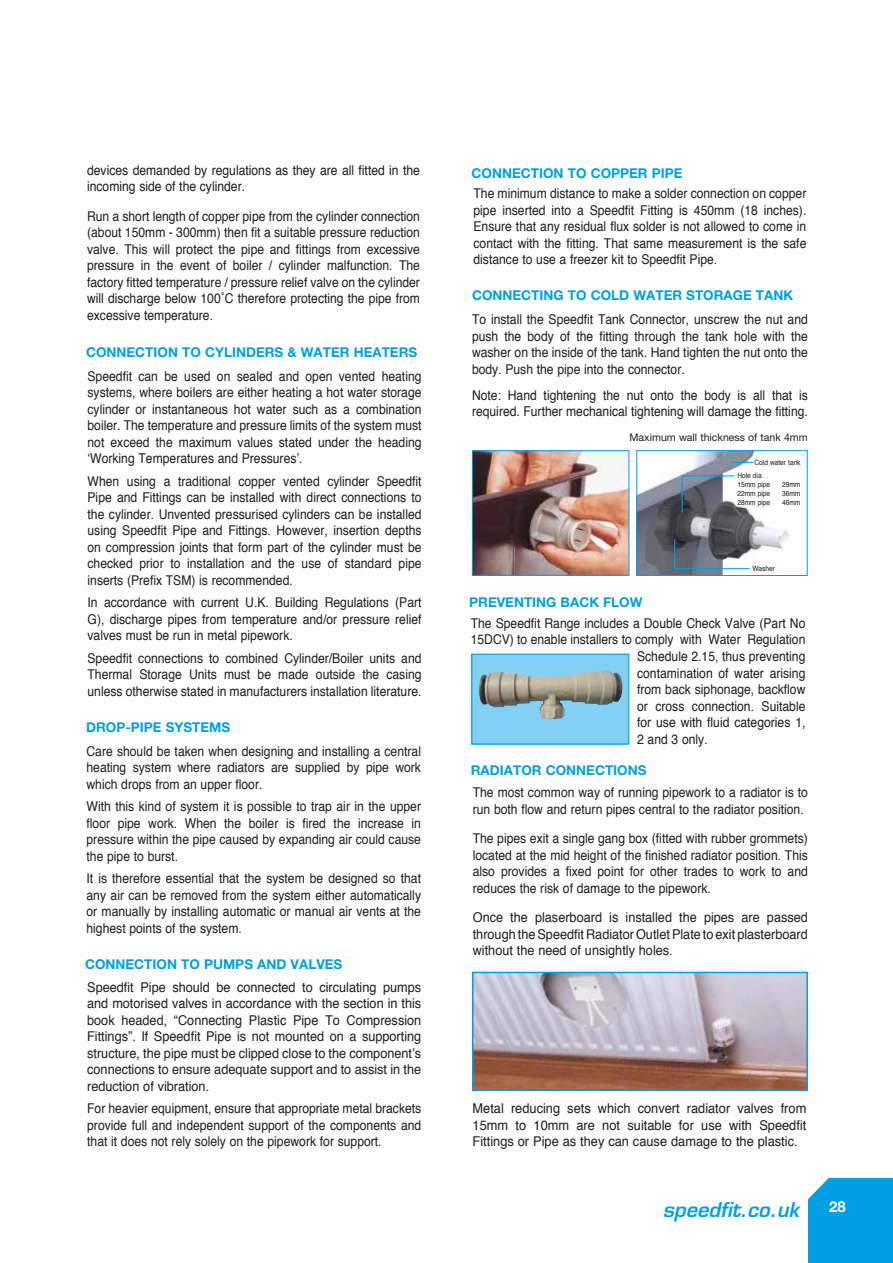
<style>
.page{position:relative;width:893px;height:1263px;background:#fff}
.page>*{position:absolute;margin:0;border:0;box-sizing:border-box;transform-origin:0 0}
.t1{font:italic 600 19.95px "Eurostile";color:#009fe3}
.t2{font:700 15px "Helvetica Neue";color:#fff}
.t3{font:13.5px/16.5px "Helvetica";color:#1d1d1b;text-align:justify;scale:.9 1}
.t4{font:13.5px/16.5px "Helvetica";color:#1d1d1b;text-align:justify;scale:.94 1}
.t5{font:700 13.5px "Helvetica Neue";color:#009fe3}
.t6{font:13.5px/16.5px "Helvetica";color:#1d1d1b;text-align:justify;scale:.95 1}
.t7{font:10.5px "Helvetica Neue";color:#1d1d1b}
.t8{font:7.35px/8.9px "Helvetica";color:#1d1d1b;scale:.9 1}
</style>
<div class="page">
<div style="left:808px;top:1178px;width:85px;height:85px;background:#009fe3"></div>
<img style="left:638px;top:452px;width:151px;height:122px">
<div style="left:636px;top:450px;width:172px;height:126px;border:1px solid #009fe3"></div>
<svg style="left:674px;top:540px;width:1px;height:28px"></svg>
<hr style="left:674px;top:568px;width:76px;height:1px;background:#009fe3">
<hr style="left:682px;top:475px;width:52px;height:1px;background:#009fe3">
<svg style="left:730px;top:462px;width:23px;height:1px"></svg>
<hr style="left:682px;top:476px;width:1px;height:36px;background:#009fe3">
<img style="left:474px;top:452px;width:153px;height:122px">
<div style="left:472px;top:450px;width:157px;height:126px;border:1px solid #009fe3"></div>
<div style="left:472px;top:654px;width:157px;height:90px;background:#83d0f5"></div>
<img style="left:479px;top:670px;width:143px;height:49px">
<div style="left:471px;top:654px;width:158px;height:90px;border:1px solid #009fe3"></div>
<img style="left:475px;top:975px;width:330px;height:113px">
<div style="left:472px;top:972px;width:336px;height:119px;border:2px solid #009fe3"></div>
<p class="t3" style="left:87px;top:162px;width:371px">devices demanded by regulations as they are all fitted in the incoming side of the cylinder.</p>
<p class="t3" style="left:87px;top:208px;width:371px">Run a short length of copper pipe from the cylinder connection (about 150mm - 300mm) then fit a suitable pressure reduction valve. This will protect the pipe and fittings from excessive pressure in the event of boiler / cylinder malfunction. The factory fitted temperature / pressure relief valve on the cylinder will discharge below 100˚C therefore protecting the pipe from excessive temperature.</p>
<p class="t5" style="left:86px;top:343px;width:333px">CONNECTION TO CYLINDERS &amp; WATER HEATERS</p>
<p class="t3" style="left:88px;top:368px;width:373px">Speedfit can be used on sealed and open vented heating systems, where boilers are either heating a hot water storage cylinder or instantaneous hot water such as a combination boiler. The temperature and pressure limits of the system must not exceed the maximum values stated under the heading ‘Working Temperatures and Pressures’.</p>
<p class="t3" style="left:88px;top:473px;width:373px">When using a traditional copper vented cylinder Speedfit Pipe and Fittings can be installed with direct connections to the cylinder. Unvented pressurised cylinders can be installed using Speedfit Pipe and Fittings. However, insertion depths on compression joints that form part of the cylinder must be checked prior to installation and the use of standard pipe inserts (Prefix TSM) is recommended.</p>
<p class="t3" style="left:88px;top:595px;width:373px">In accordance with current U.K. Building Regulations (Part G), discharge pipes from temperature and/or pressure relief valves must be run in metal pipework.</p>
<p class="t3" style="left:88px;top:650px;width:373px">Speedfit connections to combined Cylinder/Boiler units and Thermal Storage Units must be made outside the casing unless otherwise stated in manufacturers installation literature.</p>
<p class="t5" style="left:86px;top:719px;width:146px">DROP-PIPE SYSTEMS</p>
<p class="t3" style="left:87px;top:743px;width:373px">Care should be taken when designing and installing a central heating system where radiators are supplied by pipe work which drops from an upper floor.</p>
<p class="t3" style="left:87px;top:799px;width:373px">With this kind of system it is possible to trap air in the upper floor pipe work. When the boiler is fired the increase in pressure within the pipe caused by expanding air could cause the pipe to burst.</p>
<p class="t3" style="left:87px;top:871px;width:373px">It is therefore essential that the system be designed so that any air can be removed from the system either automatically or manually by installing automatic or manual air vents at the highest points of the system.</p>
<p class="t5" style="left:85px;top:956px;width:259px">CONNECTION TO PUMPS AND VALVES</p>
<p class="t4" style="left:87px;top:979px;width:357px">Speedfit Pipe should be connected to circulating pumps and motorised valves in accordance with the section in this book headed, “Connecting Plastic Pipe To Compression Fittings”. If Speedfit Pipe is not mounted on a supporting structure, the pipe must be clipped close to the component’s connections to ensure adequate support and to assist in the reduction of vibration.</p>
<p class="t3" style="left:87px;top:1101px;width:373px">For heavier equipment, ensure that appropriate metal brackets provide full and independent support of the components and that it does not rely solely on the pipework for support.</p>
<p class="t5" style="left:472px;top:164px;width:212px">CONNECTION TO COPPER PIPE</p>
<p class="t3" style="left:473px;top:186px;width:371px">The minimum distance to make a solder connection on copper pipe inserted into a Speedfit Fitting is 450mm (18 inches).<br>Ensure that any residual flux solder is not allowed to come in contact with the fitting. That same measurement is the safe distance to use a freezer kit to Speedfit Pipe.</p>
<p class="t5" style="left:472px;top:287px;width:323px">CONNECTING TO COLD WATER STORAGE TANK</p>
<p class="t3" style="left:472px;top:312px;width:375px">To install the Speedfit Tank Connector, unscrew the nut and push the body of the fitting through the tank hole with the washer on the inside of the tank. Hand tighten the nut onto the body. Push the pipe into the connector.</p>
<p class="t3" style="left:472px;top:387px;width:375px">Note: Hand tightening the nut onto the body is all that is required. Further mechanical tightening will damage the fitting.</p>
<p class="t7" style="left:629px;top:431px;width:180px">Maximum wall thickness of tank 4mm</p>
<p class="t8" style="left:754px;top:458px;width:53px">Cold water tank</p>
<p class="t8" style="left:737px;top:471px;width:38px">Hole dia.<br>15mm pipe</p>
<p class="t8" style="left:782px;top:480px;width:22px">29mm</p>
<p class="t8" style="left:737px;top:489px;width:38px">22mm pipe</p>
<p class="t8" style="left:782px;top:489px;width:22px">36mm</p>
<p class="t8" style="left:737px;top:498px;width:38px">28mm pipe</p>
<p class="t8" style="left:782px;top:498px;width:22px">46mm</p>
<p class="t5" style="left:469px;top:593px;width:175px">PREVENTING BACK FLOW</p>
<p class="t8" style="left:752px;top:564px;width:27px">Washer</p>
<p class="t3" style="left:471px;top:615px;width:373px">The Speedfit Range includes a Double Check Valve (Part No<br>15DCV) to enable installers to comply with Water Regulation</p>
<p class="t3" style="left:637px;top:648px;width:189px">Schedule 2.15, thus preventing contamination of water arising from back siphonage, backflow or cross connection. Suitable for use with fluid categories 1, 2 and 3 only.</p>
<p class="t5" style="left:471px;top:762px;width:177px">RADIATOR CONNECTIONS</p>
<p class="t3" style="left:473px;top:785px;width:374px">The most common way of running pipework to a radiator is to run both flow and return pipes central to the radiator position.</p>
<p class="t3" style="left:473px;top:831px;width:374px">The pipes exit a single gang box (fitted with rubber grommets) located at the mid height of the finished radiator position. This also provides a fixed point for other trades to work to and reduces the risk of damage to the pipework.</p>
<p class="t4" style="left:473px;top:909px;width:358px">Once the plaserboard is installed the pipes are passed through the Speedfit Radiator Outlet Plate to exit plasterboard without the need of unsightly holes.</p>
<p class="t6" style="left:473px;top:1101px;width:353px">Metal reducing sets which convert radiator valves from 15mm to 10mm are not suitable for use with Speedfit Fittings or Pipe as they can cause damage to the plastic.</p>
<h1 class="t1" style="left:663px;top:1197px;width:138px">speedfit.co.uk</h1>
<p class="t2" style="left:829px;top:1197px;width:18px">28</p>
</div>
